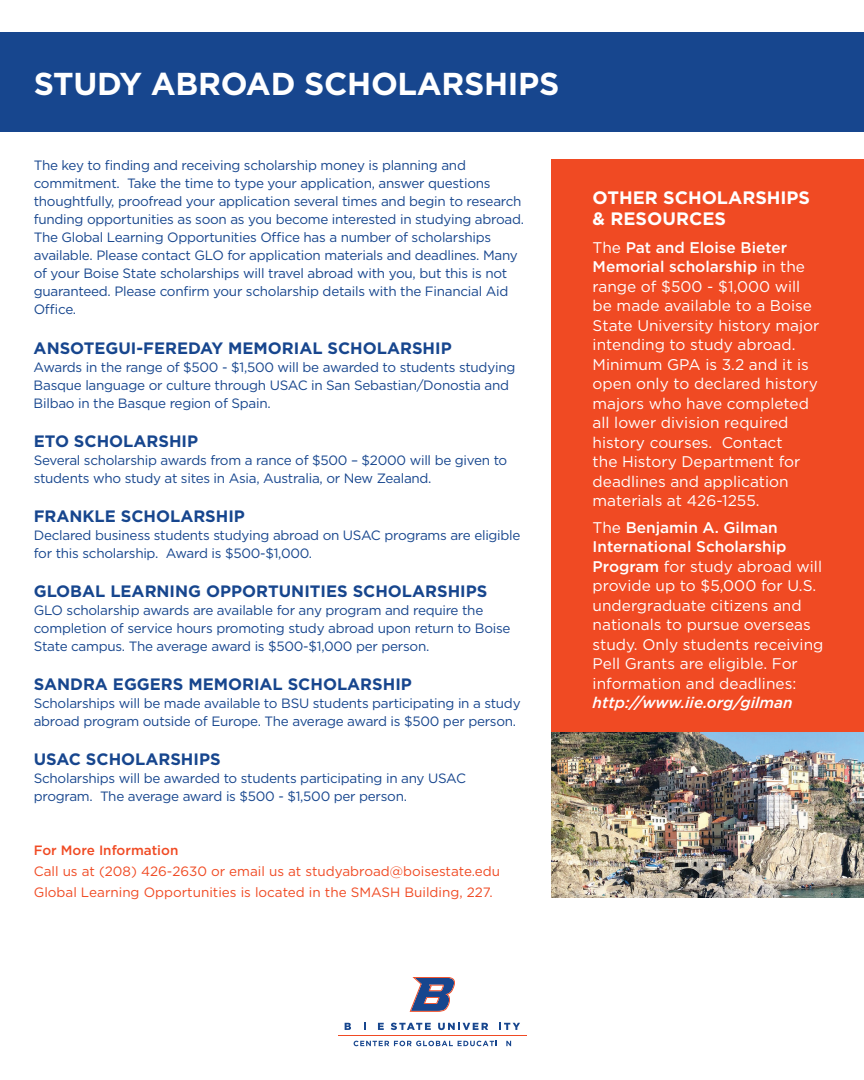
<style>
.page{position:relative;width:864px;height:1080px;background:#fff}
.page>*{position:absolute;margin:0;border:0;box-sizing:border-box;transform-origin:0 0}
.t1{font:700 31.65px "Gotham";letter-spacing:-.01em;color:#fff}
.t2{font:700 18px/21.6px "Gotham";color:#fff}
.t3{font:700 16.5px "Gotham";color:#17468e}
.t4{font:15.45px/19.5px "Gotham";color:#fff}
.t5{font:13.5px/18px "Gotham";letter-spacing:-.02em;color:#17468e}
.t6{font:13.5px/21.1px "Gotham";color:#f04a23}
.t7{font:500 13.5px "Gotham";color:#f04a23}
.s1{font-weight:500}
.s2{font-weight:500;font-style:italic}
</style>
<div class="page">
<hr style="left:338px;top:1035px;width:189px;height:1px;background:#f04a23">
<div style="left:0;top:32px;width:864px;height:100px;background:#17468e"></div>
<div style="left:552px;top:159px;width:312px;height:579px;background:#f04a23"></div>
<img style="left:552px;top:733px;width:312px;height:164px">
<svg style="left:410px;top:977px;width:45px;height:35px"></svg>
<svg style="left:345px;top:1023px;width:6px;height:7px"></svg>
<svg style="left:364px;top:1023px;width:2px;height:7px"></svg>
<svg style="left:378px;top:1023px;width:6px;height:7px"></svg>
<svg style="left:391px;top:1023px;width:40px;height:7px"></svg>
<svg style="left:438px;top:1023px;width:50px;height:7px"></svg>
<svg style="left:499px;top:1023px;width:21px;height:7px"></svg>
<svg style="left:354px;top:1041px;width:143px;height:5px"></svg>
<svg style="left:506px;top:1041px;width:5px;height:5px"></svg>
<p class="t1" style="left:34px;top:62px;width:527px">STUDY ABROAD SCHOLARSHIPS</p>
<p class="t5" style="left:34px;top:155px;width:492px">The key to fnding and receiving scholarship money is planning and commitment. Take the time to type your application, answer questions thoughtfully, proofread your application several times and begin to research funding opportunities as soon as you become interested in studying abroad.<br>The Global Learning Opportunities Ofce has a number of scholarships available. Please contact GLO for application materials and deadlines. Many of your Boise State scholarships will travel abroad with you, but this is not guaranteed. Please confrm your scholarship details with the Financial Aid Ofce.</p>
<h4 class="t3" style="left:34px;top:337px;width:420px">ANSOTEGUI-FEREDAY MEMORIAL SCHOLARSHIP</h4>
<p class="t5" style="left:34px;top:358px;width:483px">Awards in the range of $500 - $1,500 will be awarded to students studying<br>Basque language or culture through USAC in San Sebastian/Donostia and<br>Bilbao in the Basque region of Spain.</p>
<h4 class="t3" style="left:34px;top:430px;width:166px">ETO SCHOLARSHIP</h4>
<p class="t5" style="left:34px;top:451px;width:475px">Several scholarship awards from a rance of $500 – $2000 will be given to students who study at sites in Asia, Australia, or New Zealand.</p>
<h4 class="t3" style="left:34px;top:505px;width:213px">FRANKLE SCHOLARSHIP</h4>
<p class="t5" style="left:34px;top:526px;width:488px">Declared business students studying abroad on USAC programs are eligible for this scholarship. Award is $500-$1,000.</p>
<h4 class="t3" style="left:34px;top:580px;width:455px">GLOBAL LEARNING OPPORTUNITIES SCHOLARSHIPS</h4>
<p class="t5" style="left:34px;top:601px;width:478px">GLO scholarship awards are available for any program and require the completion of service hours promoting study abroad upon return to Boise<br>State campus. The average award is $500-$1,000 per person.</p>
<h4 class="t3" style="left:34px;top:673px;width:380px">SANDRA EGGERS MEMORIAL SCHOLARSHIP</h4>
<p class="t5" style="left:34px;top:694px;width:488px">Scholarships will be made available to BSU students participating in a study abroad program outside of Europe. The average award is $500 per person.</p>
<h4 class="t3" style="left:34px;top:748px;width:188px">USAC SCHOLARSHIPS</h4>
<p class="t5" style="left:34px;top:769px;width:434px">Scholarships will be awarded to students participating in any USAC program. The average award is $500 - $1,500 per person.</p>
<p class="t7" style="left:34px;top:841px;width:146px">For More Information</p>
<p class="t6" style="left:34px;top:861px;width:468px">Call us at (208) 426-2630 or email us at studyabroad@boisestate.edu<br>Global Learning Opportunities is located in the SMASH Building, 227.</p>
<p class="t2" style="left:593px;top:186px;width:219px">OTHER SCHOLARSHIPS &amp; RESOURCES</p>
<p class="t4" style="left:593px;top:237px;width:228px">The <span class="s1">Pat and Eloise Bieter<br>Memorial scholarship</span> in the range of $500 - $1,000 will be made available to a Boise<br>State University history major intending to study abroad.<br>Minimum GPA is 3.2 and it is open only to declared history majors who have completed all lower division required history courses. Contact<br>the History Department for deadlines and application materials at 426-1255.</p>
<p class="t4" style="left:593px;top:517px;width:232px">The <span class="s1">Benjamin A. Gilman<br>International Scholarship<br>Program</span> for study abroad will provide up to $5,000 for U.S. undergraduate citizens and nationals to pursue overseas study. Only students receiving<br>Pell Grants are eligible. For information and deadlines: <span class="s2">http://www.iie.org/gilman</span></p>
</div>
